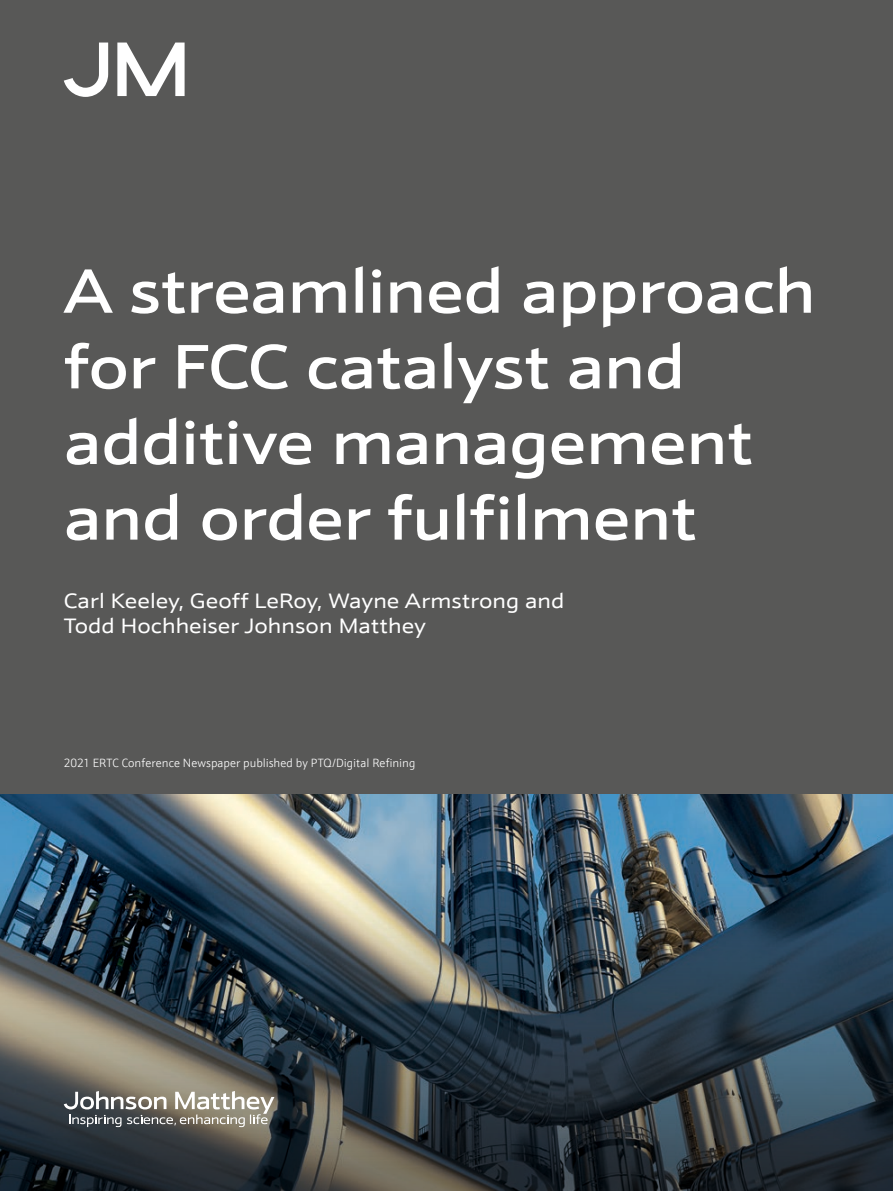
<style>
.page{position:relative;width:893px;height:1191px;background:#fff}
.page>*{position:absolute;margin:0;border:0;box-sizing:border-box;transform-origin:0 0}
.t1{font:500 63px/75.6px "JM Sans Extended";letter-spacing:-.02em;color:#fff}
.t2{font:21px/25.5px "JM Sans Extended";letter-spacing:-.015em;color:#fff}
.t3{font:300 12px "JM Sans";letter-spacing:.005em;color:#fff}
</style>
<div class="page">
<img style="left:0;top:794px;width:893px;height:70px">
<img style="left:0;top:864px;width:893px;height:327px">
<div style="left:0;top:0;width:893px;height:794px;background:#585857"></div>
<svg style="left:64px;top:1091px;width:210px;height:36px"></svg>
<svg style="left:64px;top:43px;width:121px;height:54px"></svg>
<p class="t1" style="left:64px;top:254px;width:754px">A streamlined approach for FCC catalyst and additive management and order fulfilment</p>
<p class="t2" style="left:64px;top:588px;width:502px">Carl Keeley, Geoff LeRoy, Wayne Armstrong and<br>Todd Hochheiser Johnson Matthey</p>
<p class="t3" style="left:64px;top:755px;width:353px">2021 ERTC Conference Newspaper published by PTQ/Digital Refining</p>
</div>
